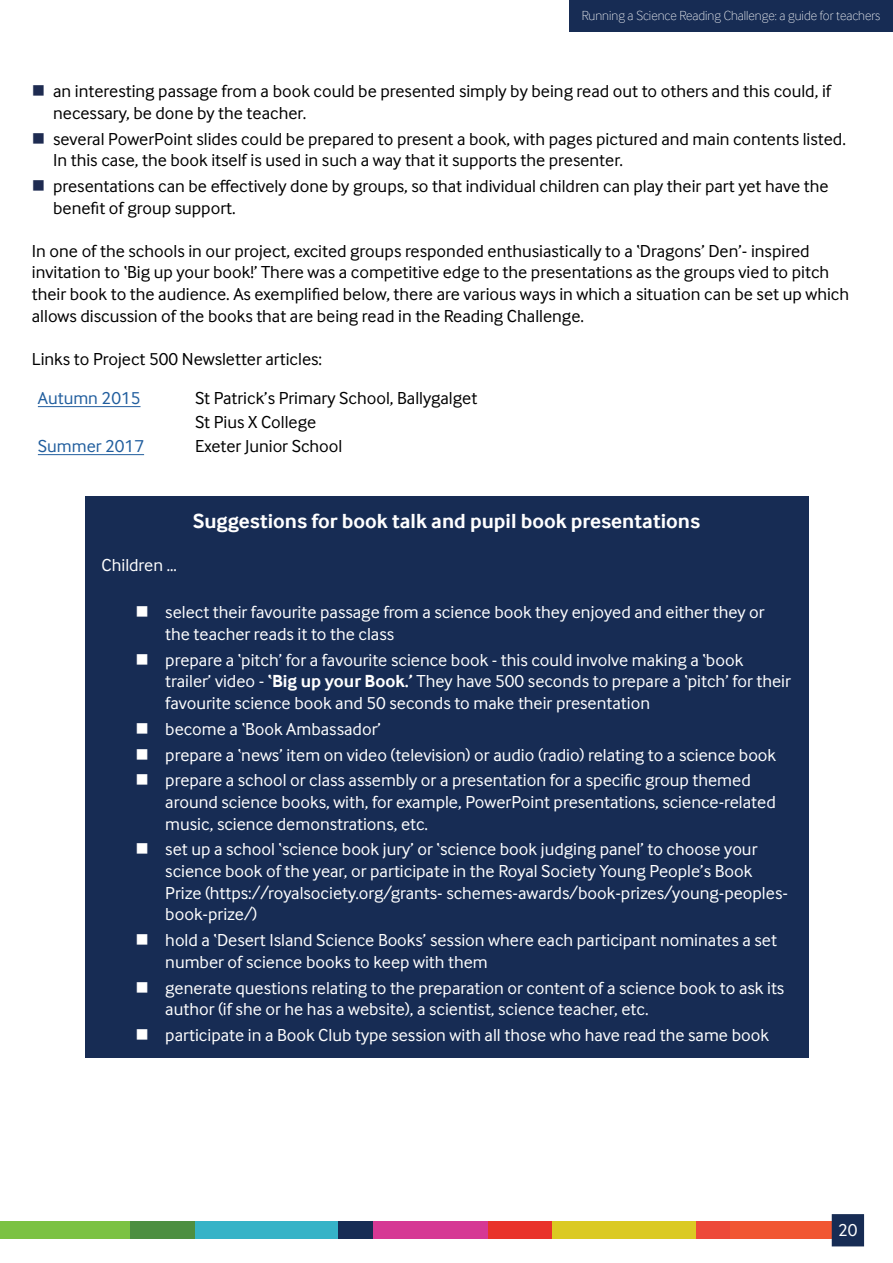
<style>
.page{position:relative;width:893px;height:1263px;background:#fff}
.page>*{position:absolute;margin:0;border:0;box-sizing:border-box;transform-origin:0 0}
.t1{font:700 21px "Inter Face";color:#fff}
.t2{font:18px/21.6px "Inter Face";color:#fff}
.t3{font:18px/21.6px "Inter Face";color:#000}
.t4{font:18px "Inter Face";color:#215e9e}
.t5{font:100 13.5px "Inter Face";color:#fff}
.s1{font-weight:700}
</style>
<div class="page">
<div style="left:0;top:1222px;width:130px;height:17px;background:#7bc242"></div>
<div style="left:195px;top:1222px;width:143px;height:17px;background:#35b3c7"></div>
<div style="left:130px;top:1222px;width:65px;height:17px;background:#4d8f41"></div>
<div style="left:372px;top:1222px;width:116px;height:17px;background:#d63894"></div>
<div style="left:338px;top:1222px;width:34px;height:17px;background:#172c54"></div>
<div style="left:552px;top:1222px;width:144px;height:17px;background:#dbca22"></div>
<div style="left:488px;top:1222px;width:64px;height:17px;background:#e9332b"></div>
<div style="left:730px;top:1222px;width:134px;height:17px;background:#f15732"></div>
<div style="left:696px;top:1222px;width:34px;height:17px;background:#ed493a"></div>
<div style="left:832px;top:1214px;width:32px;height:32px;background:#172c54"></div>
<div style="left:569px;top:0;width:324px;height:32px;background:#172c54"></div>
<hr style="left:38px;top:406px;width:103px;height:1px;background:#215e9e">
<hr style="left:38px;top:454px;width:106px;height:1px;background:#215e9e">
<div style="left:85px;top:496px;width:723px;height:562px;background:#172c54"></div>
<p class="t5" style="left:582px;top:8px;width:300px">Running a Science Reading Challenge: a guide for teachers</p>
<p class="t3" style="left:53px;top:80px;width:779px">an interesting passage from a book could be presented simply by being read out to others and this could, if necessary, be done by the teacher.</p>
<p class="t3" style="left:53px;top:128px;width:794px">several PowerPoint slides could be prepared to present a book, with pages pictured and main contents listed.<br>In this case, the book itself is used in such a way that it supports the presenter.</p>
<p class="t3" style="left:53px;top:175px;width:777px">presentations can be effectively done by groups, so that individual children can play their part yet have the benefit of group support.</p>
<p class="t3" style="left:32px;top:240px;width:819px">In one of the schools in our project, excited groups responded enthusiastically to a ‘Dragons’ Den’- inspired invitation to ‘Big up your book!’ There was a competitive edge to the presentations as the groups vied to pitch their book to the audience. As exemplified below, there are various ways in which a situation can be set up which allows discussion of the books that are being read in the Reading Challenge.</p>
<p class="t3" style="left:32px;top:348px;width:292px">Links to Project 500 Newsletter articles:</p>
<p class="t4" style="left:38px;top:388px;width:104px">Autumn 2015</p>
<p class="t3" style="left:195px;top:386px;width:284px;line-height:24px">St Patrick’s Primary School, Ballygalget<br>St Pius X College</p>
<p class="t4" style="left:38px;top:436px;width:108px">Summer 2017</p>
<p class="t3" style="left:195px;top:435px;width:149px">Exeter Junior School</p>
<p class="t1" style="left:193px;top:508px;width:509px">Suggestions for book talk and pupil book presentations</p>
<p class="t2" style="left:102px;top:554px;width:77px">Children …</p>
<p class="t2" style="left:165px;top:601px;width:601px">select their favourite passage from a science book they enjoyed and either they or the teacher reads it to the class</p>
<p class="t2" style="left:165px;top:649px;width:627px">prepare a ‘pitch’ for a favourite science book - this could involve making a ‘book trailer’ video - <span class="s1">‘Big up your Book.’</span> They have 500 seconds to prepare a ‘pitch’ for their favourite science book and 50 seconds to make their presentation</p>
<p class="t2" style="left:165px;top:716px;width:612px;line-height:25.8px">become a ‘Book Ambassador’<br>prepare a ‘news’ item on video (television) or audio (radio) relating to a science book prepare a school or class assembly or a presentation for a specific group themed</p>
<p class="t2" style="left:165px;top:791px;width:612px">around science books, with, for example, PowerPoint presentations, science-related music, science demonstrations, etc.</p>
<p class="t2" style="left:165px;top:838px;width:624px">set up a school ‘science book jury’ or ‘science book judging panel’ to choose your science book of the year, or participate in the Royal Society Young People’s Book Prize (https://royalsociety.org/grants- schemes-awards/book-prizes/young-peoples&shy;book-prize/)</p>
<p class="t2" style="left:165px;top:929px;width:613px">hold a ‘Desert Island Science Books’ session where each participant nominates a set number of science books to keep with them</p>
<p class="t2" style="left:165px;top:977px;width:620px">generate questions relating to the preparation or content of a science book to ask its author (if she or he has a website), a scientist, science teacher, etc.</p>
<p class="t2" style="left:165px;top:1024px;width:605px">participate in a Book Club type session with all those who have read the same book</p>
<p class="t2" style="left:838px;top:1219px;width:21px">20</p>
</div>
